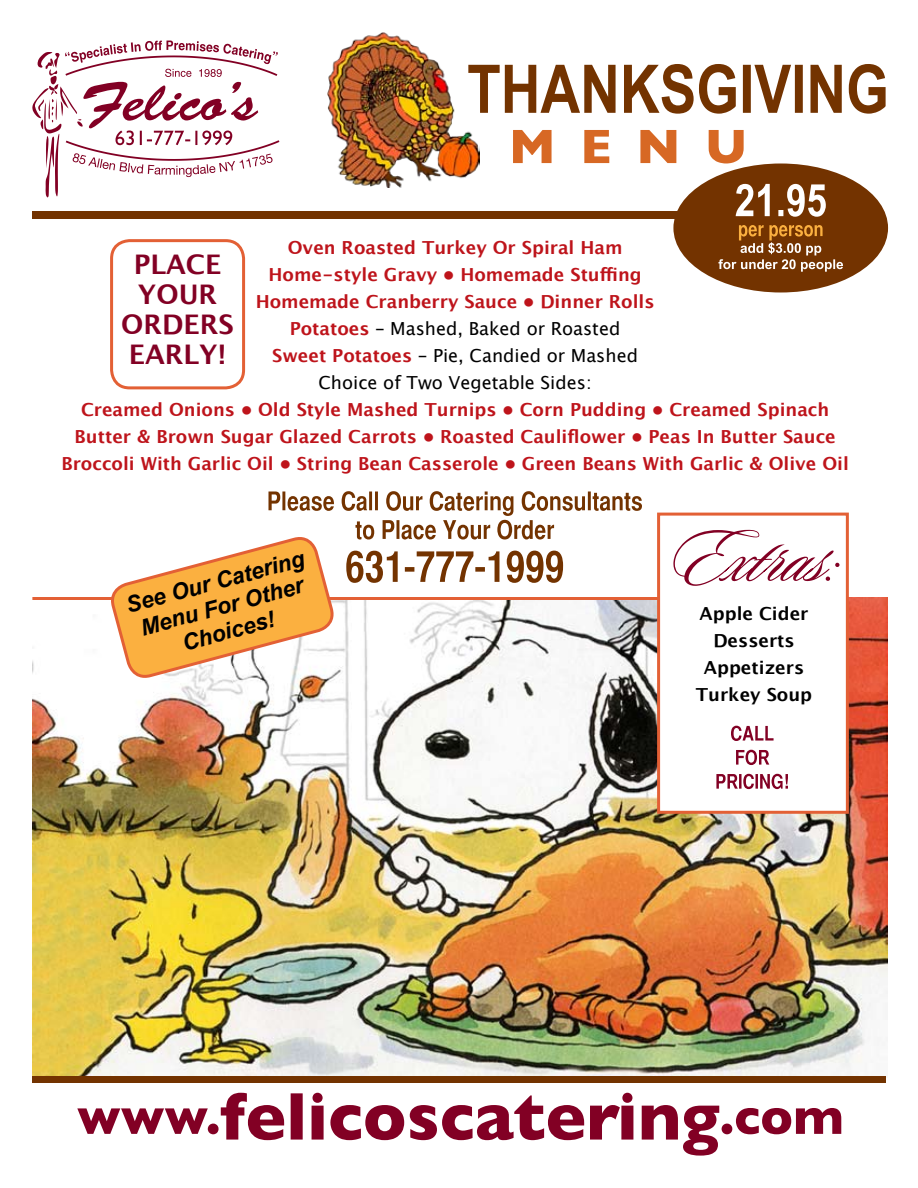
<style>
.page{position:relative;width:918px;height:1188px;background:#fff}
.page>*{position:absolute;margin:0;border:0;box-sizing:border-box;transform-origin:0 0}
.t1{font:700 27px/30px "Lucida Grande";color:#820024;text-align:center}
.t2{font:italic 700 22.5px/25.5px "Arial";color:#000;text-align:center}
.t3{font:700 18px/27px "Lucida Grande";color:#be141b;text-align:center}
.t4{font:700 18px/27px "Lucida Grande";color:#000;text-align:center}
.s1{color:#000}
.s2{font-weight:400;color:#000}
</style>
<div class="page">
<img style="left:32px;top:597px;width:855px;height:480px">
<hr style="left:32px;top:597px;width:634px;height:3px;background:#e36035">
<div style="left:673px;top:164px;width:215px;height:128px;background:#733300;border-radius:50%"></div>
<div style="left:657px;top:513px;width:192px;height:301px;background:#fff;border:3px solid #e36035"></div>
<svg style="left:673px;top:530px;width:166px;height:56px"></svg>
<svg style="left:716px;top:774px;width:72px;height:15px"></svg>
<svg style="left:736px;top:750px;width:33px;height:15px"></svg>
<svg style="left:731px;top:726px;width:43px;height:15px"></svg>
<svg style="left:77px;top:1093px;width:764px;height:63px"></svg>
<div style="left:32px;top:211px;width:715px;height:8px;background:#733300"></div>
<svg style="left:513px;top:130px;width:231px;height:34px"></svg>
<svg style="left:479px;top:64px;width:407px;height:50px"></svg>
<img style="left:327px;top:32px;width:152px;height:155px">
<div style="left:32px;top:1077px;width:854px;height:6px;background:#733300"></div>
<svg style="left:109px;top:491px;width:533px;height:195px"></svg>
<div style="left:110px;top:239px;width:135px;height:150px;border:3px solid #e36035;border-radius:18px"></div>
<svg style="left:32px;top:41px;width:247px;height:157px"></svg>
<svg style="left:736px;top:184px;width:90px;height:33px"></svg>
<svg style="left:718px;top:225px;width:125px;height:47px"></svg>
<p class="t3" style="left:256px;top:234px;width:400px">Oven Roasted Turkey Or Spiral Ham Home-style Gravy • Homemade Stuffing Homemade Cranberry Sauce • Dinner Rolls Potatoes <span class="s1">–</span> <span class="s2">Mashed, Baked or Roasted<br></span>Sweet Potatoes <span class="s1">–</span> <span class="s2">Pie, Candied or Mashed Choice of Two Vegetable Sides:</span></p>
<p class="t3" style="left:61px;top:396px;width:789px">Creamed Onions • Old Style Mashed Turnips • Corn Pudding • Creamed Spinach<br>Butter &amp; Brown Sugar Glazed Carrots • Roasted Cauliflower • Peas In Butter Sauce<br>Broccoli With Garlic Oil • String Bean Casserole • Green Beans With Garlic &amp; Olive Oil</p>
<h1 class="t1" style="left:121px;top:250px;width:114px">PLACE<br>YOUR<br>ORDERS<br>EARLY!</h1>
<p class="t2" style="left:124px;top:594px;width:185px;rotate:-15deg">See Our Catering<br>Menu For Other<br>Choices!</p>
<p class="t4" style="left:696px;top:600px;width:118px">Apple Cider<br>Desserts<br>Appetizers<br>Turkey Soup</p>
</div>
